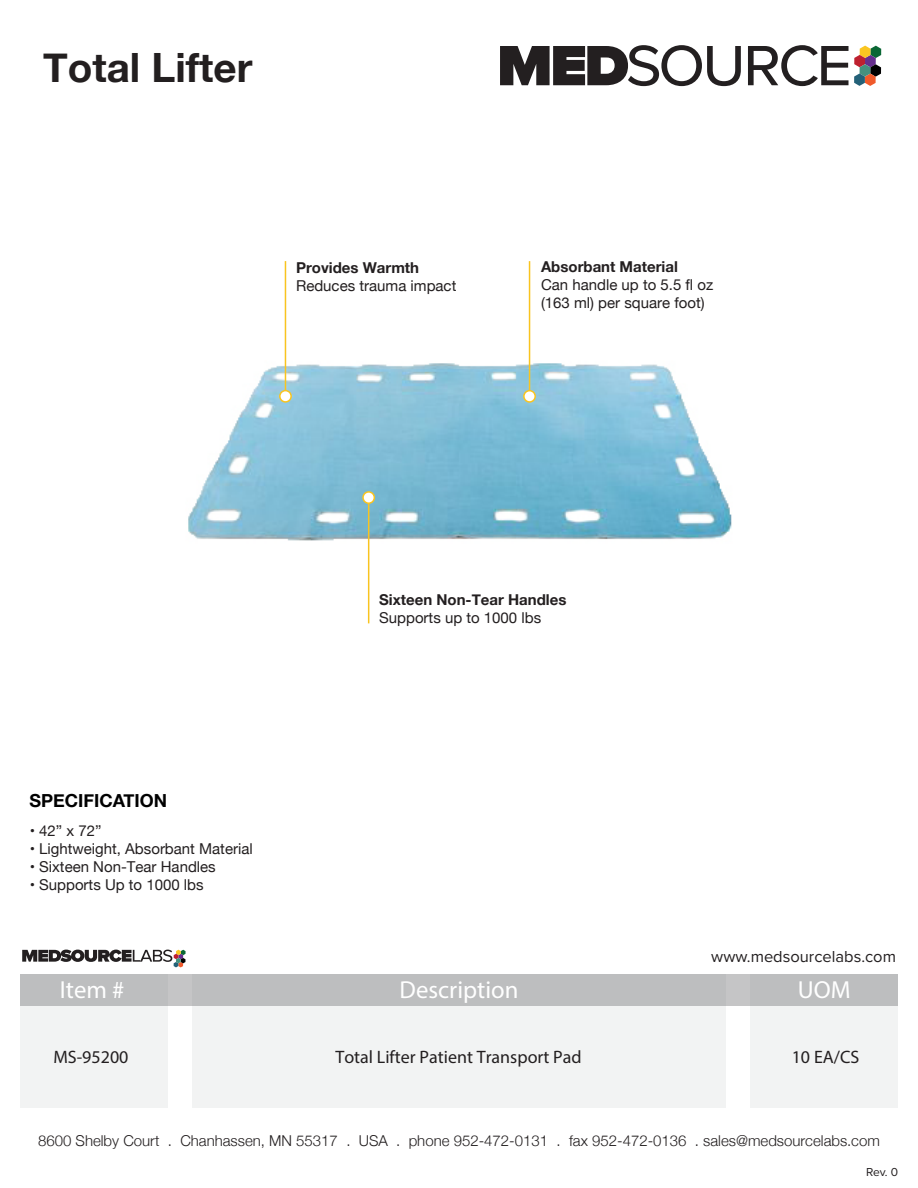
<style>
.page{position:relative;width:918px;height:1188px;background:#fff}
.page>*{position:absolute;margin:0;border:0;box-sizing:border-box;transform-origin:0 0}
.t1{font:700 40.35px "Helvetica Neue";color:#231f20}
.t2{font:24.75px "Myriad Pro";color:#fff}
.t3{font:18px "Myriad Pro";color:#231f20}
.t4{font:700 18px "Helvetica Neue";color:#000}
.t5{font:16.5px "Proxima Nova";color:#231f20}
.t6{font:15px/18px "Helvetica Neue";color:#231f20}
.t7{font:300 15px "Helvetica Neue";color:#231f20}
.t8{font:700 15px "Helvetica Neue";color:#231f20}
.t9{font:12px "Proxima Nova";color:#231f20}
</style>
<div class="page">
<div style="left:20px;top:974px;width:148px;height:133px;background:#f2f3f3"></div>
<div style="left:192px;top:974px;width:534px;height:133px;background:#f2f3f3"></div>
<div style="left:750px;top:974px;width:148px;height:133px;background:#f2f3f3"></div>
<div style="left:20px;top:974px;width:878px;height:32px;background:#bdbebf"></div>
<svg style="left:22px;top:950px;width:164px;height:17px"></svg>
<svg style="left:500px;top:45px;width:381px;height:41px"></svg>
<img style="left:188px;top:349px;width:544px;height:217px">
<hr style="left:529px;top:261px;width:1px;height:136px;background:#f9c41f">
<svg style="left:523px;top:390px;width:13px;height:13px"></svg>
<hr style="left:368px;top:497px;width:1px;height:126px;background:#f9c41f">
<svg style="left:362px;top:491px;width:13px;height:13px"></svg>
<hr style="left:285px;top:261px;width:1px;height:136px;background:#f9c41f">
<svg style="left:279px;top:390px;width:13px;height:13px"></svg>
<h1 class="t1" style="left:43px;top:36px;width:211px">Total Lifter</h1>
<p class="t8" style="left:296px;top:255px;width:125px">Provides Warmth</p>
<p class="t6" style="left:296px;top:277px;width:162px">Reduces trauma impact</p>
<p class="t8" style="left:541px;top:255px;width:138px">Absorbant Material</p>
<p class="t6" style="left:541px;top:277px;width:174px">Can handle up to 5.5 fl oz (163 ml) per square foot)</p>
<p class="t4" style="left:29px;top:787px;width:139px">SPECIFICATION</p>
<p class="t6" style="left:30px;top:823px;width:73px">• 42” x 72”</p>
<p class="t6" style="left:30px;top:841px;width:225px">• Lightweight, Absorbant Material</p>
<p class="t6" style="left:30px;top:859px;width:188px">• Sixteen Non-Tear Handles</p>
<p class="t6" style="left:30px;top:877px;width:175px">• Supports Up to 1000 lbs</p>
<p class="t8" style="left:379px;top:588px;width:189px">Sixteen Non-Tear Handles</p>
<p class="t6" style="left:379px;top:609px;width:164px">Supports up to 1000 lbs</p>
<p class="t5" style="left:711px;top:944px;width:186px">www.medsourcelabs.com</p>
<h2 class="t2" style="left:60px;top:975px;width:66px">Item #</h2>
<h2 class="t2" style="left:400px;top:975px;width:120px">Description</h2>
<h2 class="t2" style="left:798px;top:975px;width:54px">UOM</h2>
<p class="t3" style="left:53px;top:1046px;width:77px">MS-95200</p>
<p class="t3" style="left:335px;top:1046px;width:248px">Total Lifter Patient Transport Pad</p>
<p class="t3" style="left:792px;top:1046px;width:69px">10 EA/CS</p>
<p class="t7" style="left:38px;top:1129px;width:843px">8600 Shelby Court . Chanhassen, MN 55317 . USA . phone 952-472-0131 . fax 952-472-0136 . sales@medsourcelabs.com</p>
<p class="t9" style="left:866px;top:1163px;width:33px">Rev. 0</p>
</div>
